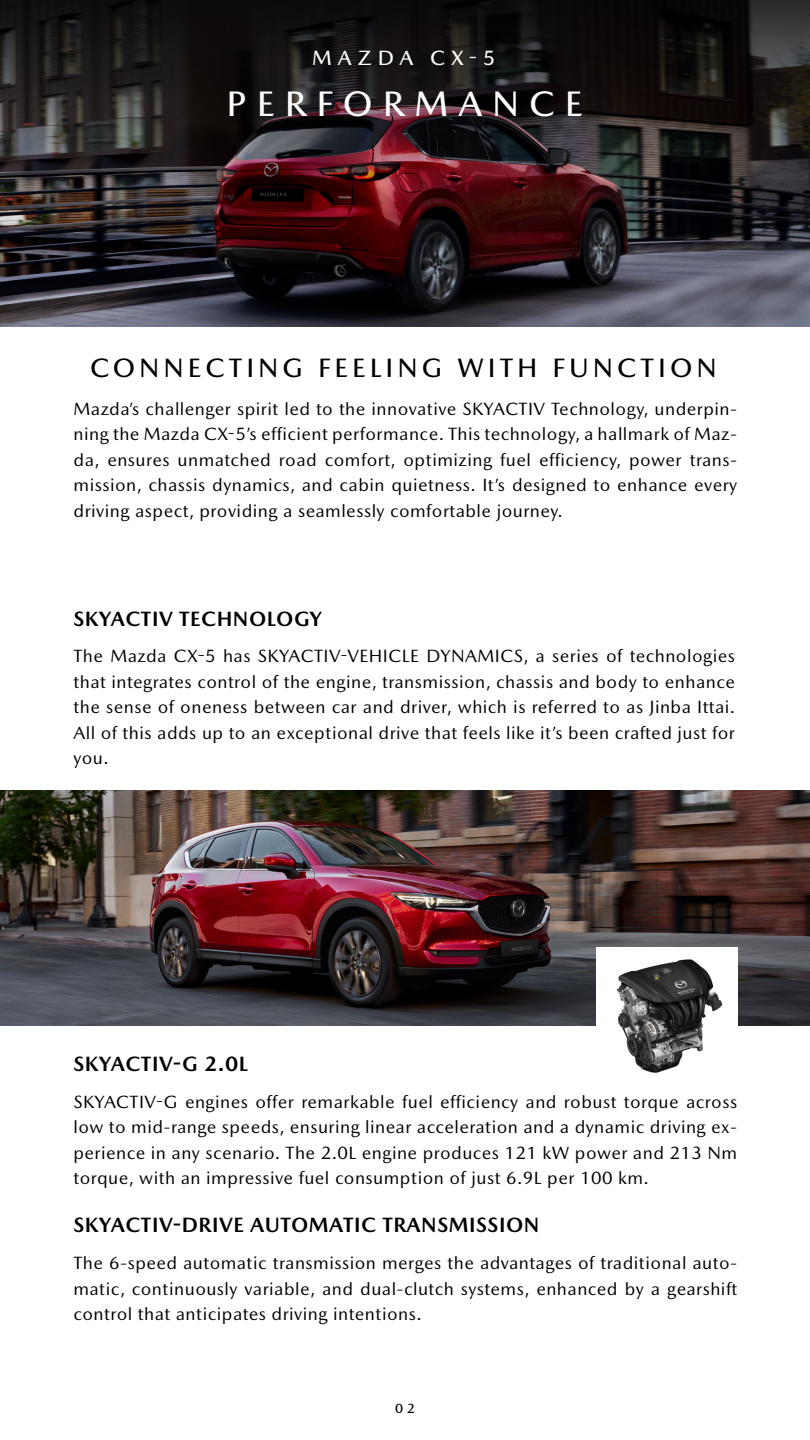
<style>
.page{position:relative;width:810px;height:1440px;background:#fff}
.page>*{position:absolute;margin:0;border:0;box-sizing:border-box;transform-origin:0 0}
.t1{font:500 36px "Mazda Type";letter-spacing:.275em;color:#fff}
.t2{font:500 27px "Mazda Type";letter-spacing:.15em;color:#000}
.t3{font:700 21px "Mazda Type";letter-spacing:.025em;color:#000}
.t4{font:500 21px "Mazda Type";letter-spacing:.275em;color:#fff}
.t5{font:18px/25.5px "Mazda Type";letter-spacing:.025em;color:#000;text-align:justify}
.t6{font:500 13.5px "Mazda Type";color:#000}
</style>
<div class="page">
<img style="left:0;top:0;width:810px;height:327px">
<img style="left:0;top:790px;width:810px;height:235px">
<div style="left:596px;top:947px;width:141px;height:138px;background:#fff"></div>
<img style="left:616px;top:959px;width:106px;height:114px">
<p class="t4" style="left:312px;top:45px;width:185px">MAZDA CX-5</p>
<h1 class="t1" style="left:226px;top:82px;width:358px">PERFORMANCE</h1>
<h2 class="t2" style="left:90px;top:352px;width:628px">CONNECTING FEELING WITH FUNCTION</h2>
<p class="t5" style="left:74px;top:396px;width:665px">Mazda’s challenger spirit led to the innovative SKYACTIV Technology, underpin&shy;ning the Mazda CX-5’s efficient performance. This technology, a hallmark of Maz&shy;da, ensures unmatched road comfort, optimizing fuel efficiency, power trans&shy;mission, chassis dynamics, and cabin quietness. It’s designed to enhance every driving aspect, providing a seamlessly comfortable journey.</p>
<p class="t3" style="left:74px;top:605px;width:250px">SKYACTIV TECHNOLOGY</p>
<p class="t5" style="left:74px;top:643px;width:663px">The Mazda CX-5 has SKYACTIV-VEHICLE DYNAMICS, a series of technologies that integrates control of the engine, transmission, chassis and body to enhance the sense of oneness between car and driver, which is referred to as Jinba Ittai.<br>All of this adds up to an exceptional drive that feels like it’s been crafted just for you.</p>
<p class="t3" style="left:74px;top:1051px;width:176px">SKYACTIV-G 2.0L</p>
<p class="t5" style="left:74px;top:1089px;width:665px">SKYACTIV-G engines offer remarkable fuel efficiency and robust torque across low to mid-range speeds, ensuring linear acceleration and a dynamic driving ex&shy;perience in any scenario. The 2.0L engine produces 121 kW power and 213 Nm torque, with an impressive fuel consumption of just 6.9L per 100 km.</p>
<p class="t3" style="left:74px;top:1212px;width:467px">SKYACTIV-DRIVE AUTOMATIC TRANSMISSION</p>
<p class="t5" style="left:74px;top:1250px;width:665px">The 6-speed automatic transmission merges the advantages of traditional auto&shy;matic, continuously variable, and dual-clutch systems, enhanced by a gearshift control that anticipates driving intentions.</p>
<p class="t6" style="left:395px;top:1400px;width:21px">0 2</p>
</div>
